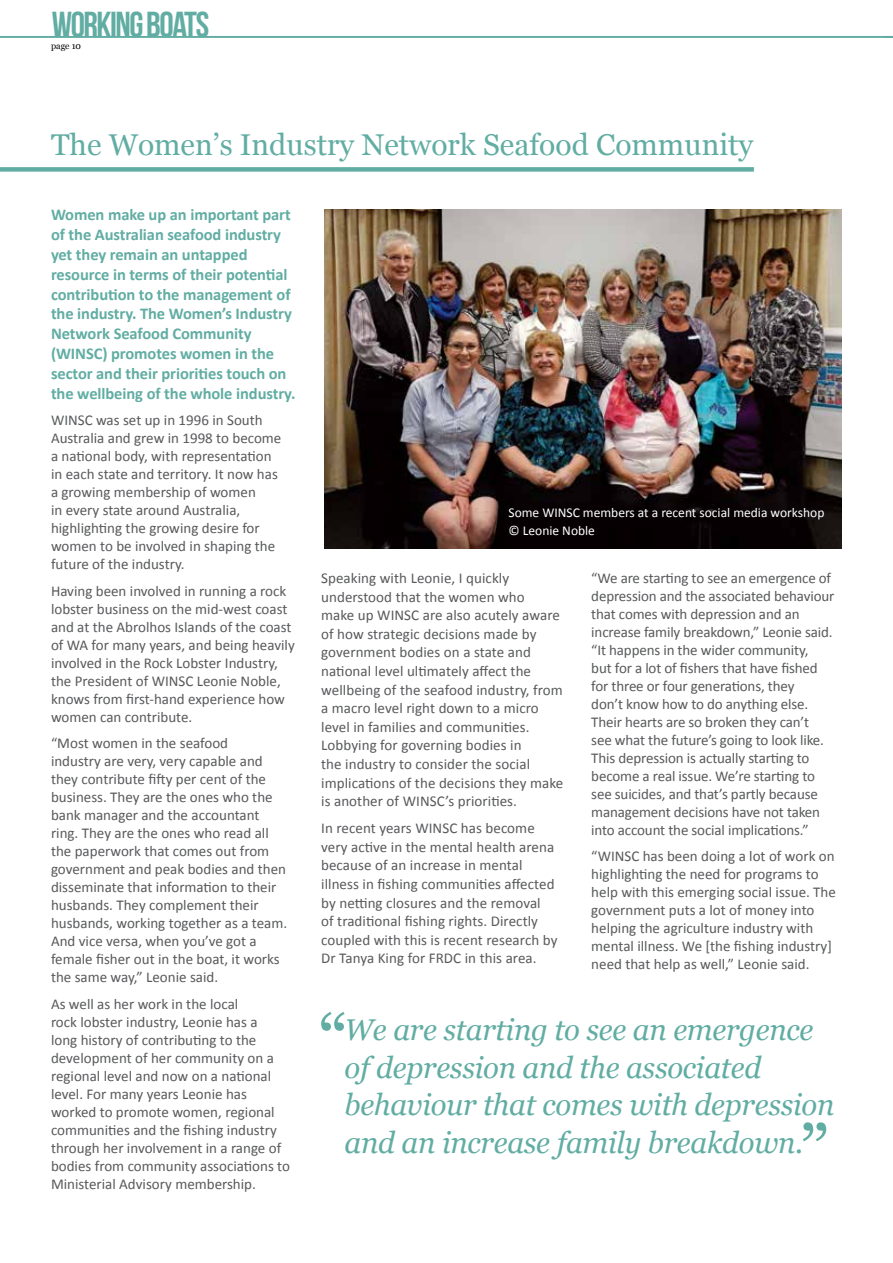
<style>
.page{position:relative;width:893px;height:1263px;background:#fff}
.page>*{position:absolute;margin:0;border:0;box-sizing:border-box;transform-origin:0 0}
.t1{font:36.15px "Bebas Neue";letter-spacing:-.04em;color:#61ada3}
.t2{font:italic 30px/37.5px "Georgia";letter-spacing:-.01em;color:#61ada3}
.t3{font:30px "Georgia";color:#61ada3}
.t4{font:700 16.5px/19.8px "Calibri";letter-spacing:-.005em;color:#61ada3}
.t5{font:15px/18px "Calibri";color:#58595b}
.t6{font:13.5px/18.3px "Calibri";color:#fff}
.t7{font:9px "Georgia";color:#000}
</style>
<div class="page">
<hr style="left:0;top:36px;width:890px;height:2px;background:#61ada3">
<div style="left:0;top:167px;width:754px;height:5px;background:#61ada3"></div>
<svg style="left:321px;top:1012px;width:24px;height:19px"></svg>
<svg style="left:803px;top:1122px;width:23px;height:19px"></svg>
<img style="left:325px;top:210px;width:517px;height:339px">
<h1 class="t1" style="left:52px;top:5px;width:159px">WORKING BOATS</h1>
<p class="t7" style="left:51px;top:41px;width:32px">page 10</p>
<h2 class="t3" style="left:51px;top:127px;width:704px">The Women’s Industry Network Seafood Community</h2>
<p class="t4" style="left:51px;top:205px;width:246px">Women make up an important part of the Australian seafood industry yet they remain an untapped resource in terms of their potential contribution to the management of the industry. The Women’s Industry<br>Network Seafood Community (WINSC) promotes women in the sector and their priorities touch on the wellbeing of the whole industry.</p>
<p class="t5" style="left:51px;top:411px;width:232px">WINSC was set up in 1996 in South Australia and grew in 1998 to become a national body, with representation in each state and territory. It now has a growing membership of women<br>in every state around Australia, highlighting the growing desire for women to be involved in shaping the future of the industry.</p>
<p class="t5" style="left:51px;top:582px;width:245px">Having been involved in running a rock lobster business on the mid-west coast and at the Abrolhos Islands of the coast of WA for many years, and being heavily involved in the Rock Lobster Industry, the President of WINSC Leonie Noble, knows from first-hand experience how women can contribute.</p>
<p class="t5" style="left:51px;top:734px;width:238px">“Most women in the seafood<br>industry are very, very capable and they contribute fifty per cent of the business. They are the ones who the bank manager and the accountant ring. They are the ones who read all the paperwork that comes out from government and peak bodies and then disseminate that information to their husbands. They complement their husbands, working together as a team.<br>And vice versa, when you’ve got a female fisher out in the boat, it works the same way,” Leonie said.</p>
<p class="t5" style="left:51px;top:995px;width:241px">As well as her work in the local<br>rock lobster industry, Leonie has a<br>long history of contributing to the development of her community on a regional level and now on a national level. For many years Leonie has worked to promote women, regional communities and the fishing industry through her involvement in a range of bodies from community associations to Ministerial Advisory membership.</p>
<p class="t6" style="left:508px;top:503px;width:317px">Some WINSC members at a recent social media workshop © Leonie Noble</p>
<p class="t5" style="left:321px;top:569px;width:244px;line-height:18.6px">Speaking with Leonie, I quickly understood that the women who<br>make up WINSC are also acutely aware of how strategic decisions made by government bodies on a state and national level ultimately affect the wellbeing of the seafood industry, from a macro level right down to a micro level in families and communities.<br>Lobbying for governing bodies in<br>the industry to consider the social implications of the decisions they make is another of WINSC’s priorities.</p>
<p class="t5" style="left:321px;top:819px;width:238px;line-height:18.6px">In recent years WINSC has become very active in the mental health arena because of an increase in mental illness in fishing communities affected by netting closures and the removal<br>of traditional fishing rights. Directly coupled with this is recent research by Dr Tanya King for FRDC in this area.</p>
<p class="t5" style="left:591px;top:569px;width:245px">“We are starting to see an emergence of depression and the associated behaviour that comes with depression and an increase family breakdown,” Leonie said. “It happens in the wider community,<br>but for a lot of fishers that have fished for three or four generations, they<br>don’t know how to do anything else.<br>Their hearts are so broken they can’t<br>see what the future’s going to look like.<br>This depression is actually starting to become a real issue. We’re starting to see suicides, and that’s partly because management decisions have not taken into account the social implications.”</p>
<p class="t5" style="left:591px;top:847px;width:246px">“WINSC has been doing a lot of work on highlighting the need for programs to help with this emerging social issue. The government puts a lot of money into helping the agriculture industry with mental illness. We [the fishing industry] need that help as well,” Leonie said.</p>
<h2 class="t2" style="left:345px;top:1011px;width:491px">We are starting to see an emergence of depression and the associated behaviour that comes with depression and an increase family breakdown.</h2>
</div>
